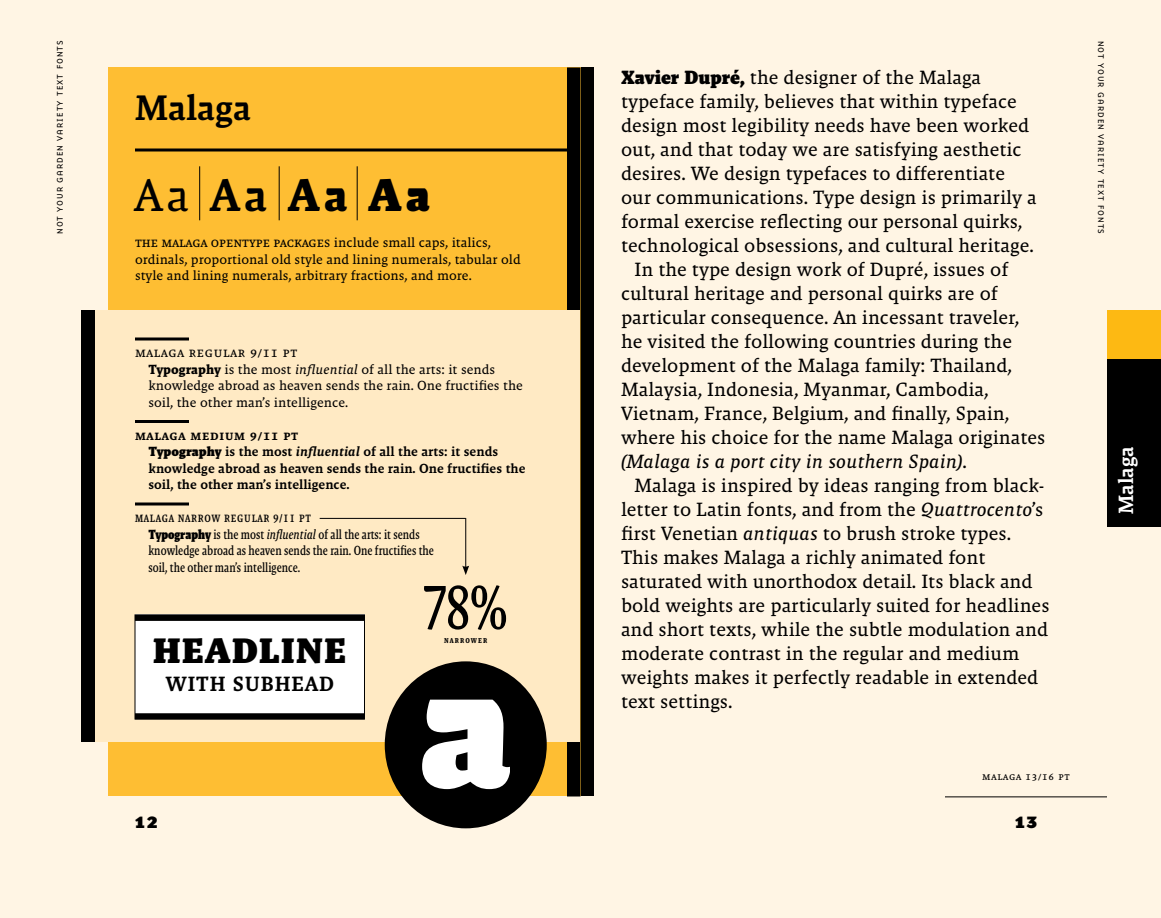
<style>
.page{position:relative;width:1161px;height:918px;background:#fff}
.page>*{position:absolute;margin:0;border:0;box-sizing:border-box;transform-origin:0 0}
.t1{font:900 180px "Malaga OT";color:#fff}
.t2{font:63px "Malaga Narrow OT";color:#000}
.t3{font:46.5px "Malaga OT";color:#000}
.t4{font:900 36px "Malaga OT";letter-spacing:.04em;color:#000}
.t5{font:500 36px "Malaga OT";color:#000}
.t6{font:500 21px "Malaga OT";letter-spacing:.04em;color:#000}
.t7{font:500 21px "Malaga OT";color:#fff}
.t8{font:800 21px "Base 900 Sans OT";color:#000}
.t9{font:19.5px "Malaga OT";color:#000}
.t10{font:italic 19.5px "Malaga OT";color:#000}
.t11{font:13.5px/16.5px "Malaga OT";color:#000}
.t12{font:13.5px/16.5px "Malaga Narrow OT";color:#000}
.t13{font:500 13.5px/16.5px "Malaga OT";color:#000}
.t14{font:300 10.5px "Base 900 Sans OT";letter-spacing:.1em;color:#000}
.t15{font:10.5px "Malaga OT";letter-spacing:.07em;color:#000}
.t16{font:500 9px "Malaga Narrow OT";letter-spacing:.12em;color:#000}
.s1{font-weight:500}
.s2{font-weight:700}
.s3{font-weight:900}
.s4{font-style:italic}
.s5{font-family:"Malaga OT Med";font-weight:400;font-style:italic}
.s6{font-style:normal}
</style>
<div class="page">
<div style="left:0;top:0;width:580px;height:918px;background:#fff5e4"></div>
<div style="left:580px;top:0;width:581px;height:918px;background:#fff5e4"></div>
<hr style="left:945px;top:797px;width:162px;height:1px;background:#000">
<div style="left:580px;top:68px;width:14px;height:728px;background:#000"></div>
<div style="left:108px;top:68px;width:472px;height:728px;background:#febe33"></div>
<div style="left:568px;top:68px;width:12px;height:728px;background:#000"></div>
<div style="left:567px;top:68px;width:13px;height:728px;border:2px solid #000"></div>
<div style="left:94px;top:310px;width:486px;height:432px;background:#ffeac4"></div>
<svg style="left:135px;top:148px;width:432px;height:4px"></svg>
<hr style="left:199px;top:166px;width:1px;height:54px;background:#000">
<hr style="left:279px;top:166px;width:1px;height:54px;background:#000">
<hr style="left:357px;top:166px;width:1px;height:54px;background:#000">
<hr style="left:135px;top:338px;width:54px;height:2px;background:#000">
<hr style="left:135px;top:420px;width:54px;height:3px;background:#000">
<svg style="left:135px;top:502px;width:54px;height:4px"></svg>
<div style="left:385px;top:661px;width:162px;height:167px;background:#000;border-radius:50%"></div>
<div style="left:81px;top:310px;width:13px;height:432px;background:#000"></div>
<div style="left:135px;top:615px;width:229px;height:104px;background:#fff"></div>
<div style="left:135px;top:615px;width:229px;height:6px;background:#000"></div>
<div style="left:135px;top:713px;width:229px;height:6px;background:#000"></div>
<div style="left:1107px;top:358px;width:54px;height:168px;background:#000"></div>
<div style="left:1107px;top:310px;width:54px;height:49px;background:#fdb913"></div>
<hr style="left:465px;top:518px;width:1px;height:50px;background:#000">
<svg style="left:462px;top:566px;width:7px;height:9px"></svg>
<hr style="left:320px;top:518px;width:146px;height:1px;background:#000">
<p class="t14" style="left:54px;top:234px;width:195px;rotate:-90deg">not your garden variety text fonts</p>
<h3 class="t5" style="left:135px;top:88px;width:118px">Malaga</h3>
<h3 class="t3" style="left:135px;top:168px;width:297px">Aa <span class="s1">Aa</span> <span class="s2">Aa</span> <span class="s3">Aa</span></h3>
<p class="t11" style="left:135px;top:234px;width:387px">The Malaga OpenType packages include small caps, italics, ordinals, proportional old style and lining numerals, tabular old style and lining numerals, arbitrary fractions, and more.</p>
<p class="t11" style="left:148px;top:345px;width:376px;text-indent:-14px">Malaga Regular 9/11 pt<br><span class="s2">Typography</span> is the most <span class="s4">influential</span> of all the arts: it sends knowledge abroad as heaven sends the rain. One fructifies the soil, the other man’s intelligence.</p>
<p class="t13" style="left:148px;top:427px;width:379px;text-indent:-14px">Malaga medium 9/11 pt<br><span class="s3">Typography</span> is the most <span class="s5">influential</span> of all the arts: it sends knowledge abroad as heaven sends the rain. One fructifies the soil, the other man’s intelligence.</p>
<p class="t12" style="left:148px;top:510px;width:287px;text-indent:-14px">Malaga narrow regular 9/11 pt<br><span class="s3">Typography</span> is the most <span class="s4">influential</span> of all the arts: it sends knowledge abroad as heaven sends the rain. One fructifies the soil, the other man’s intelligence.</p>
<h3 class="t4" style="left:153px;top:630px;width:194px">HEADLINE</h3>
<p class="t6" style="left:166px;top:672px;width:170px">WITH SUBHEAD</p>
<h2 class="t2" style="left:424px;top:572px;width:85px">78%</h2>
<p class="t16" style="left:444px;top:635px;width:44px">NARROWER</p>
<h1 class="t1" style="left:420px;top:623px;width:95px">a</h1>
<p class="t9" style="left:621px;top:67px;width:362px"><span class="s3">Xavier Dupré,</span> the designer of the Malaga</p>
<p class="t9" style="left:621px;top:91px;width:397px">typeface family, believes that within typeface</p>
<p class="t9" style="left:621px;top:115px;width:410px">design most legibility needs have been worked</p>
<p class="t9" style="left:621px;top:139px;width:402px">out, and that today we are satisfying aesthetic</p>
<p class="t9" style="left:621px;top:163px;width:386px">desires. We design typefaces to differentiate</p>
<p class="t9" style="left:621px;top:187px;width:417px">our communications. Type design is primarily a</p>
<p class="t9" style="left:621px;top:211px;width:403px">formal exercise reflecting our personal quirks,</p>
<p class="t9" style="left:621px;top:235px;width:414px">technological obsessions, and cultural heritage.</p>
<p class="t9" style="left:634px;top:259px;width:375px">In the type design work of Dupré, issues of</p>
<p class="t9" style="left:621px;top:283px;width:378px">cultural heritage and personal quirks are of</p>
<p class="t9" style="left:621px;top:307px;width:400px">particular consequence. An incessant traveler,</p>
<p class="t9" style="left:621px;top:331px;width:393px">he visited the following countries during the</p>
<p class="t9" style="left:621px;top:355px;width:393px">development of the Malaga family: Thailand,</p>
<p class="t9" style="left:621px;top:379px;width:369px">Malaysia, Indonesia, Myanmar, Cambodia,</p>
<p class="t9" style="left:621px;top:403px;width:390px">Vietnam, France, Belgium, and finally, Spain,</p>
<p class="t9" style="left:621px;top:427px;width:426px">where his choice for the name Malaga originates</p>
<p class="t10" style="left:621px;top:451px;width:347px">(Malaga is a port city in southern Spain)<span class="s6">.</span></p>
<p class="t9" style="left:634px;top:475px;width:411px">Malaga is inspired by ideas ranging from black-</p>
<p class="t9" style="left:621px;top:499px;width:424px">letter to Latin fonts, and from the <span class="s4">Quattrocento</span>’s</p>
<p class="t9" style="left:621px;top:523px;width:392px">first Venetian <span class="s4">antiquas</span> to brush stroke types.</p>
<p class="t9" style="left:621px;top:547px;width:366px">This makes Malaga a richly animated font</p>
<p class="t9" style="left:621px;top:571px;width:413px">saturated with unorthodox detail. Its black and</p>
<p class="t9" style="left:621px;top:595px;width:430px">bold weights are particularly suited for headlines</p>
<p class="t9" style="left:621px;top:619px;width:429px">and short texts, while the subtle modulation and</p>
<p class="t9" style="left:621px;top:643px;width:400px">moderate contrast in the regular and medium</p>
<p class="t9" style="left:621px;top:667px;width:419px">weights makes it perfectly readable in extended</p>
<p class="t9" style="left:621px;top:691px;width:113px">text settings.</p>
<p class="t15" style="left:982px;top:771px;width:89px">malaga 13/16 pt</p>
<p class="t8" style="left:135px;top:810px;width:24px">12</p>
<p class="t8" style="left:1015px;top:810px;width:24px">13</p>
<p class="t14" style="left:1107px;top:40px;width:195px;rotate:90deg">not your garden variety text fonts</p>
<p class="t7" style="left:1114px;top:514px;width:69px;rotate:-90deg">Malaga</p>
</div>
